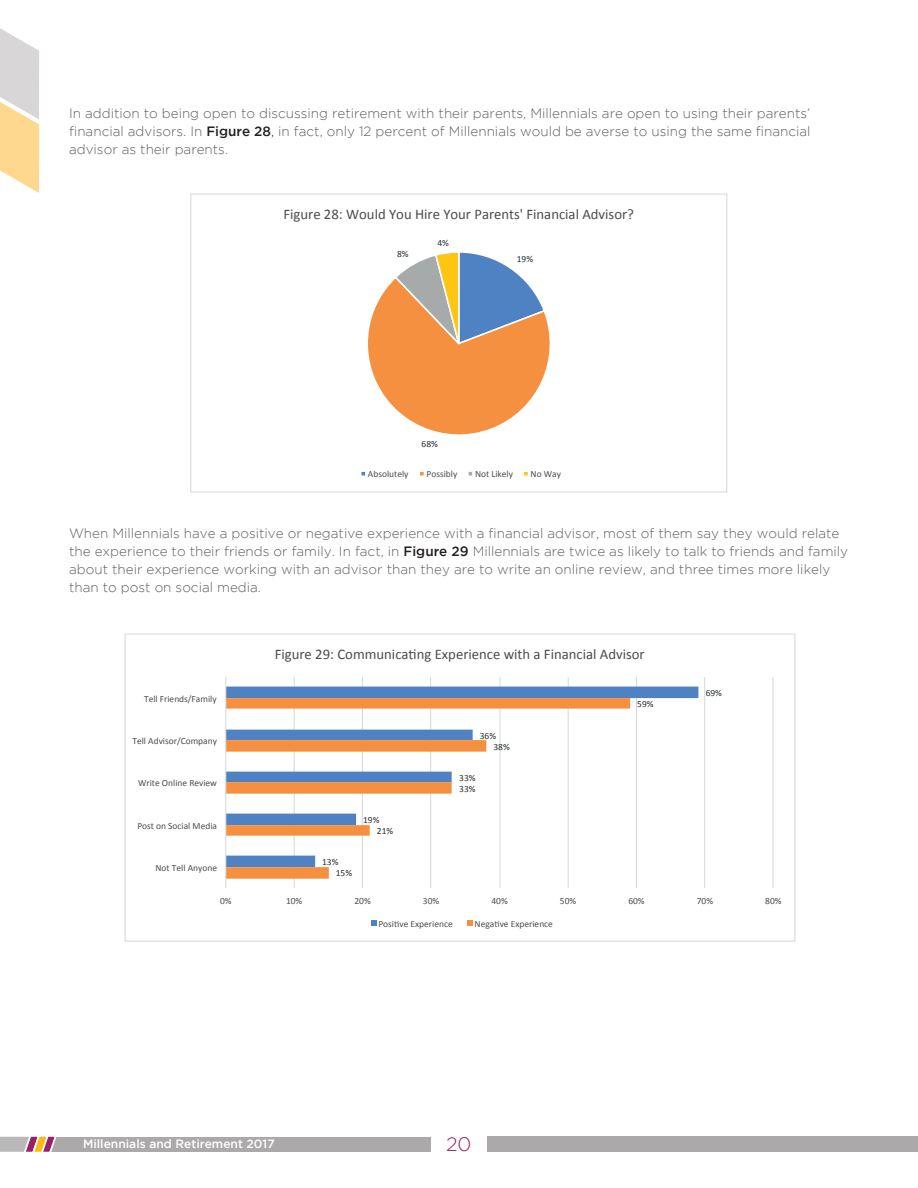
<style>
.page{position:relative;width:918px;height:1188px;background:#fff}
.page>*{position:absolute;margin:0;border:0;box-sizing:border-box;transform-origin:0 0}
.t1{font:300 19.5px "Gotham";color:#982068}
.t2{font:14.7px "Calibri";color:#4a4d4e}
.t3{font:300 13.5px/18px "Gotham";color:#5d5f61;text-align:justify}
.t4{font:500 12px "Gotham";color:#fff}
.t5{font:9.45px "Calibri";color:#4a4d4e}
.t6{font:9.45px "Calibri";color:#2a2f32}
.s1{font-weight:500;color:#231f20}
.s2{color:#231f20}
</style>
<div class="page">
<div style="left:0;top:1137px;width:431px;height:15px;background:#aba9aa"></div>
<div style="left:487px;top:1137px;width:431px;height:15px;background:#aba9aa"></div>
<svg style="left:0;top:1136px;width:56px;height:16px"></svg>
<svg style="left:0;top:28px;width:39px;height:165px"></svg>
<svg style="left:368px;top:252px;width:182px;height:183px"></svg>
<div style="left:360px;top:470px;width:7px;height:7px;border:2px solid #fff"></div>
<div style="left:418px;top:470px;width:7px;height:7px;border:2px solid #fff"></div>
<div style="left:467px;top:470px;width:7px;height:7px;border:2px solid #fff"></div>
<div style="left:523px;top:470px;width:6px;height:7px;border:2px solid #fff"></div>
<div style="left:190px;top:194px;width:537px;height:299px;border:1px solid #d7d9d8"></div>
<hr style="left:294px;top:677px;width:1px;height:211px;background:#d7d9d8">
<hr style="left:362px;top:677px;width:1px;height:211px;background:#d7d9d8">
<hr style="left:430px;top:677px;width:1px;height:211px;background:#d7d9d8">
<hr style="left:499px;top:677px;width:1px;height:211px;background:#d7d9d8">
<hr style="left:568px;top:677px;width:1px;height:211px;background:#d7d9d8">
<hr style="left:636px;top:677px;width:1px;height:211px;background:#d7d9d8">
<hr style="left:704px;top:677px;width:1px;height:211px;background:#d7d9d8">
<hr style="left:772px;top:677px;width:1px;height:211px;background:#d7d9d8">
<svg style="left:226px;top:687px;width:472px;height:22px;background:#6491ca"></svg>
<svg style="left:226px;top:698px;width:404px;height:181px"></svg>
<hr style="left:225px;top:677px;width:1px;height:211px;background:#d7d9d8">
<svg style="left:371px;top:920px;width:5px;height:5px"></svg>
<svg style="left:467px;top:920px;width:6px;height:5px"></svg>
<hr style="left:917px;top:0;width:1px;height:54px;background:#fcb814">
<p class="t3" style="left:69px;top:104px;width:743px">In addition to being open to discussing retirement with their parents, Millennials are open to using their parents’ financial advisors. In <span class="s1">Figure 28</span><span class="s2">,</span> in fact, only 12 percent of Millennials would be averse to using the same financial advisor as their parents.</p>
<p class="t2" style="left:283px;top:205px;width:352px">Figure 28: Would You Hire Your Parents' Financial Advisor?</p>
<p class="t6" style="left:397px;top:248px;width:13px">8%</p>
<p class="t6" style="left:437px;top:236px;width:13px">4%</p>
<p class="t6" style="left:517px;top:253px;width:18px">19%</p>
<p class="t6" style="left:422px;top:438px;width:18px">68%</p>
<p class="t5" style="left:368px;top:468px;width:42px">Absolutely</p>
<p class="t5" style="left:427px;top:468px;width:32px">Possibly</p>
<p class="t5" style="left:475px;top:468px;width:39px">Not Likely</p>
<p class="t5" style="left:531px;top:468px;width:32px">No Way</p>
<p class="t3" style="left:69px;top:524px;width:781px;text-align:left">When Millennials have a positive or negative experience with a financial advisor, most of them say they would relate the experience to their friends or family. In fact, in <span class="s1">Figure 29</span> Millennials are twice as likely to talk to friends and family about their experience working with an advisor than they are to write an online review, and three times more likely than to post on social media.</p>
<p class="t5" style="left:144px;top:693px;width:74px">Tell Friends/Family</p>
<p class="t5" style="left:132px;top:735px;width:86px">Tell Advisor/Company</p>
<p class="t5" style="left:138px;top:777px;width:80px">Write Online Review</p>
<p class="t5" style="left:137px;top:820px;width:81px">Post on Social Media</p>
<p class="t5" style="left:156px;top:862px;width:63px">Not Tell Anyone</p>
<p class="t2" style="left:275px;top:645px;width:371px">Figure 29: CommunicaLng Experience with a Financial Advisor</p>
<p class="t6" style="left:322px;top:856px;width:18px">13%</p>
<p class="t6" style="left:336px;top:867px;width:18px">15%</p>
<p class="t6" style="left:363px;top:814px;width:18px">19%</p>
<p class="t6" style="left:377px;top:825px;width:18px">21%</p>
<p class="t6" style="left:480px;top:729px;width:18px">36%</p>
<p class="t6" style="left:459px;top:772px;width:18px">33%</p>
<p class="t6" style="left:459px;top:783px;width:18px">33%</p>
<p class="t6" style="left:494px;top:741px;width:18px">38%</p>
<p class="t6" style="left:637px;top:698px;width:18px">59%</p>
<p class="t6" style="left:706px;top:687px;width:18px">69%</p>
<p class="t5" style="left:220px;top:895px;width:13px">0%</p>
<p class="t5" style="left:286px;top:895px;width:18px">10%</p>
<p class="t5" style="left:355px;top:895px;width:18px">20%</p>
<p class="t5" style="left:423px;top:895px;width:18px">30%</p>
<p class="t5" style="left:491px;top:895px;width:18px">40%</p>
<p class="t5" style="left:560px;top:895px;width:18px">50%</p>
<p class="t5" style="left:628px;top:895px;width:18px">60%</p>
<p class="t5" style="left:697px;top:895px;width:18px">70%</p>
<p class="t5" style="left:765px;top:895px;width:18px">80%</p>
<p class="t5" style="left:378px;top:917px;width:76px">PosiLve Experience</p>
<p class="t5" style="left:475px;top:917px;width:80px">NegaLve Experience</p>
<p class="t4" style="left:83px;top:1137px;width:193px">Millennials and Retirement 2017</p>
<h1 class="t1" style="left:446px;top:1134px;width:27px">20</h1>
</div>
